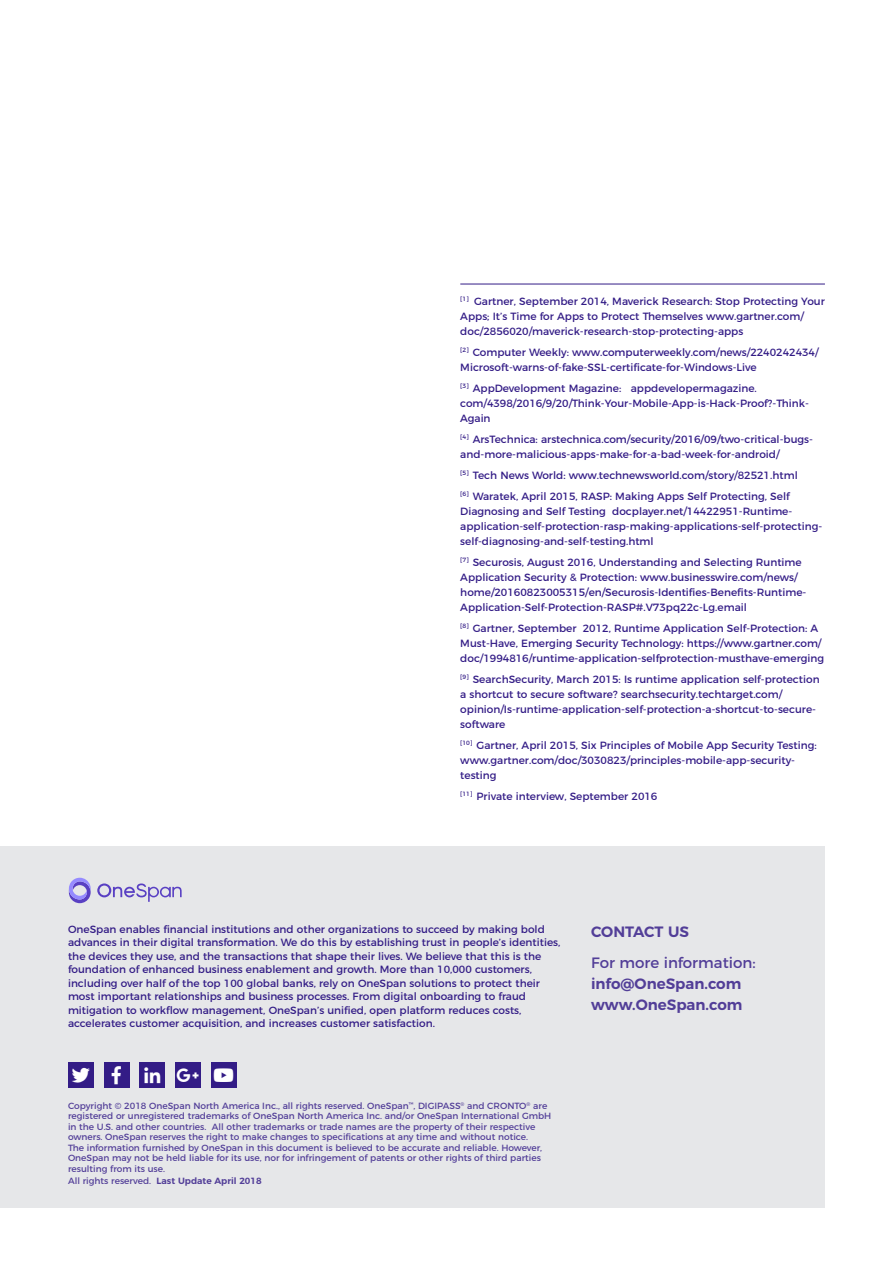
<style>
.page{position:relative;width:893px;height:1263px;background:#fff}
.page>*{position:absolute;margin:0;border:0;box-sizing:border-box;transform-origin:0 0}
.Text{font:600 15px "Montserrat";color:#523e98}
.Text-2{font:15px "Montserrat";color:#523e98}
.Footnotes{font:10.5px/15px "Montserrat";color:#331c86}
.t1{font:9px/10.5px "Montserrat";color:#523e98}
.t2{font:600 9px "Montserrat";color:#523e98}
.s1{font-weight:400}
</style>
<div class="page">
<div style="left:0;top:846px;width:825px;height:362px;background:#e6e7e9"></div>
<svg style="left:69px;top:878px;width:22px;height:25px"></svg>
<svg style="left:97px;top:883px;width:85px;height:19px"></svg>
<div style="left:68px;top:1062px;width:26px;height:26px;background:#331c86"></div>
<div style="left:104px;top:1062px;width:26px;height:26px;background:#331c86"></div>
<div style="left:139px;top:1062px;width:26px;height:26px;background:#331c86"></div>
<div style="left:175px;top:1062px;width:26px;height:26px;background:#331c86"></div>
<div style="left:211px;top:1062px;width:26px;height:26px;background:#331c86"></div>
<hr style="left:460px;top:284px;width:365px;height:1px;background:#331c86">
<p class="Footnotes" style="left:460px;top:293px;width:366px"><sup>[1]</sup> Gartner, September 2014, Maverick Research: Stop Protecting Your<br>Apps; It’s Time for Apps to Protect Themselves www.gartner.com/ doc/2856020/maverick-research-stop-protecting-apps</p>
<p class="Footnotes" style="left:460px;top:344px;width:360px"><sup>[2]</sup> Computer Weekly: www.computerweekly.com/news/2240242434/<br>Microsoft-warns-of-fake-SSL-certificate-for-Windows-Live</p>
<p class="Footnotes" style="left:460px;top:380px;width:350px"><sup>[3]</sup> AppDevelopment Magazine: appdevelopermagazine. com/4398/2016/9/20/Think-Your-Mobile-App-is-Hack-Proof?-Think-<br>Again</p>
<p class="Footnotes" style="left:460px;top:431px;width:354px"><sup>[4]</sup> ArsTechnica: arstechnica.com/security/2016/09/two-critical-bugs&shy;and-more-malicious-apps-make-for-a-bad-week-for-android/</p>
<p class="Footnotes" style="left:460px;top:467px;width:339px"><sup>[5]</sup> Tech News World: www.technewsworld.com/story/82521.html</p>
<p class="Footnotes" style="left:460px;top:488px;width:363px"><sup>[6]</sup> Waratek, April 2015, RASP: Making Apps Self Protecting, Self Diagnosing and Self Testing docplayer.net/14422951-Runtime&shy;application-self-protection-rasp-making-applications-self-protecting&shy;self-diagnosing-and-self-testing.html</p>
<p class="Footnotes" style="left:460px;top:554px;width:348px"><sup>[7]</sup> Securosis, August 2016, Understanding and Selecting Runtime Application Security &amp; Protection: www.businesswire.com/news/ home/20160823005315/en/Securosis-Identifies-Benefits-Runtime-Application-Self-Protection-RASP#.V73pq22c-Lg.email</p>
<p class="Footnotes" style="left:460px;top:620px;width:365px"><sup>[8]</sup> Gartner, September 2012, Runtime Application Self-Protection: A<br>Must-Have, Emerging Security Technology: https://www.gartner.com/ doc/1994816/runtime-application-selfprotection-musthave-emerging</p>
<p class="Footnotes" style="left:460px;top:671px;width:361px"><sup>[9]</sup> SearchSecurity, March 2015: Is runtime application self-protection a shortcut to secure software? searchsecurity.techtarget.com/ opinion/Is-runtime-application-self-protection-a-shortcut-to-secure&shy;software</p>
<p class="Footnotes" style="left:460px;top:737px;width:358px"><sup>[10]</sup> Gartner, April 2015, Six Principles of Mobile App Security Testing: www.gartner.com/doc/3030823/principles-mobile-app-security&shy;testing</p>
<p class="Footnotes" style="left:460px;top:788px;width:199px"><sup>[11]</sup> Private interview, September 2016</p>
<p class="Footnotes" style="left:68px;top:921px;width:494px;line-height:13.5px">OneSpan enables financial institutions and other organizations to succeed by making bold advances in their digital transformation. We do this by establishing trust in people’s identities, the devices they use, and the transactions that shape their lives. We believe that this is the foundation of enhanced business enablement and growth. More than 10,000 customers, including over half of the top 100 global banks, rely on OneSpan solutions to protect their most important relationships and business processes. From digital onboarding to fraud mitigation to workflow management, OneSpan’s unified, open platform reduces costs, accelerates customer acquisition, and increases customer satisfaction.</p>
<p class="t1" style="left:68px;top:1099px;width:485px">Copyright © 2018 OneSpan North America Inc., all rights reserved. OneSpan<sup>™</sup>, DIGIPASS<sup>®</sup> and CRONTO<sup>®</sup> are registered or unregistered trademarks of OneSpan North America Inc. and/or OneSpan International GmbH in the U.S. and other countries. All other trademarks or trade names are the property of their respective owners. OneSpan reserves the right to make changes to specifications at any time and without notice.<br>The information furnished by OneSpan in this document is believed to be accurate and reliable. However, OneSpan may not be held liable for its use, nor for infringement of patents or other rights of third parties resulting from its use.</p>
<p class="t2" style="left:68px;top:1173px;width:195px"><span class="s1">All rights reserved.</span> Last Update April 2018</p>
<p class="Text" style="left:591px;top:919px;width:100px">CONTACT US</p>
<p class="Text-2" style="left:591px;top:951px;width:166px">For more information:</p>
<p class="Text" style="left:591px;top:972px;width:152px">info@OneSpan.com</p>
<p class="Text" style="left:591px;top:993px;width:153px">www.OneSpan.com</p>
</div>
